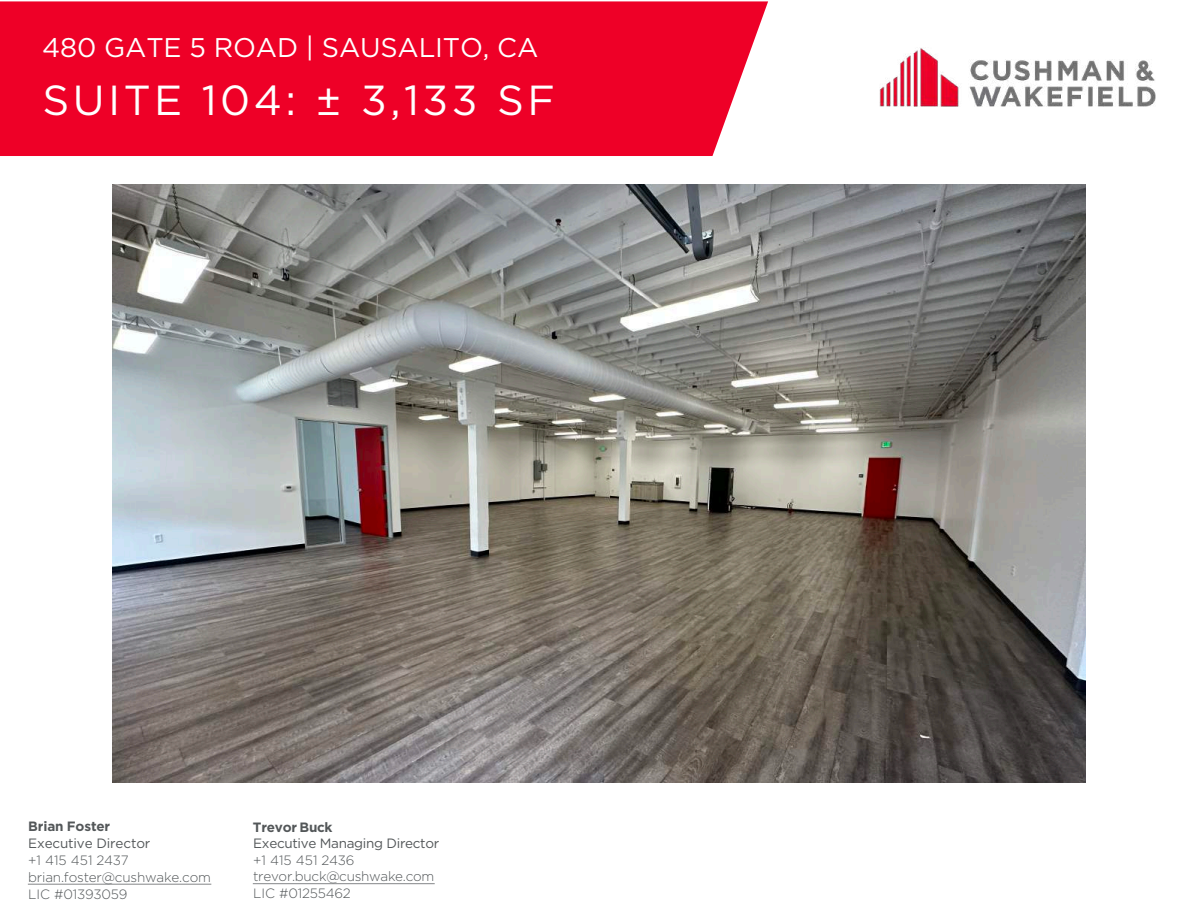
<style>
.page{position:relative;width:1188px;height:918px;background:#fff}
.page>*{position:absolute;margin:0;border:0;box-sizing:border-box;transform-origin:0 0}
.t1{font:42px "Gotham";letter-spacing:.08em;color:#fff}
.t2{font:27px "Gotham";letter-spacing:-.005em;color:#fff}
.t3{font:300 13.5px/16.8px "Gotham";letter-spacing:-.015em;color:#535759}
.t4{font:13.5px "Gotham";letter-spacing:-.025em;color:#535759}
.t5{font:700 13.5px "Gotham";letter-spacing:-.01em;color:#535759}
</style>
<div class="page">
<div style="left:0;top:1px;width:768px;height:155px;background:#ee0027"></div>
<img style="left:880px;top:48px;width:276px;height:58px">
<svg style="left:28px;top:884px;width:183px;height:1px"></svg>
<svg style="left:253px;top:883px;width:182px;height:1px"></svg>
<img style="left:113px;top:185px;width:973px;height:597px">
<h2 class="t2" style="left:42px;top:30px;width:498px">480 GATE 5 ROAD | SAUSALITO, CA</h2>
<h1 class="t1" style="left:42px;top:73px;width:514px">SUITE 104: ± 3,133 SF</h1>
<p class="t5" style="left:28px;top:818px;width:84px">Brian Foster</p>
<p class="t4" style="left:28px;top:835px;width:124px">Executive Director</p>
<p class="t3" style="left:28px;top:851px;width:184px">+1 415 451 2437 brian.foster@cushwake.com<br>LIC #01393059</p>
<p class="t5" style="left:253px;top:818px;width:81px">Trevor Buck</p>
<p class="t4" style="left:253px;top:835px;width:188px">Executive Managing Director</p>
<p class="t3" style="left:253px;top:851px;width:183px">+1 415 451 2436 trevor.buck@cushwake.com<br>LIC #01255462</p>
</div>
